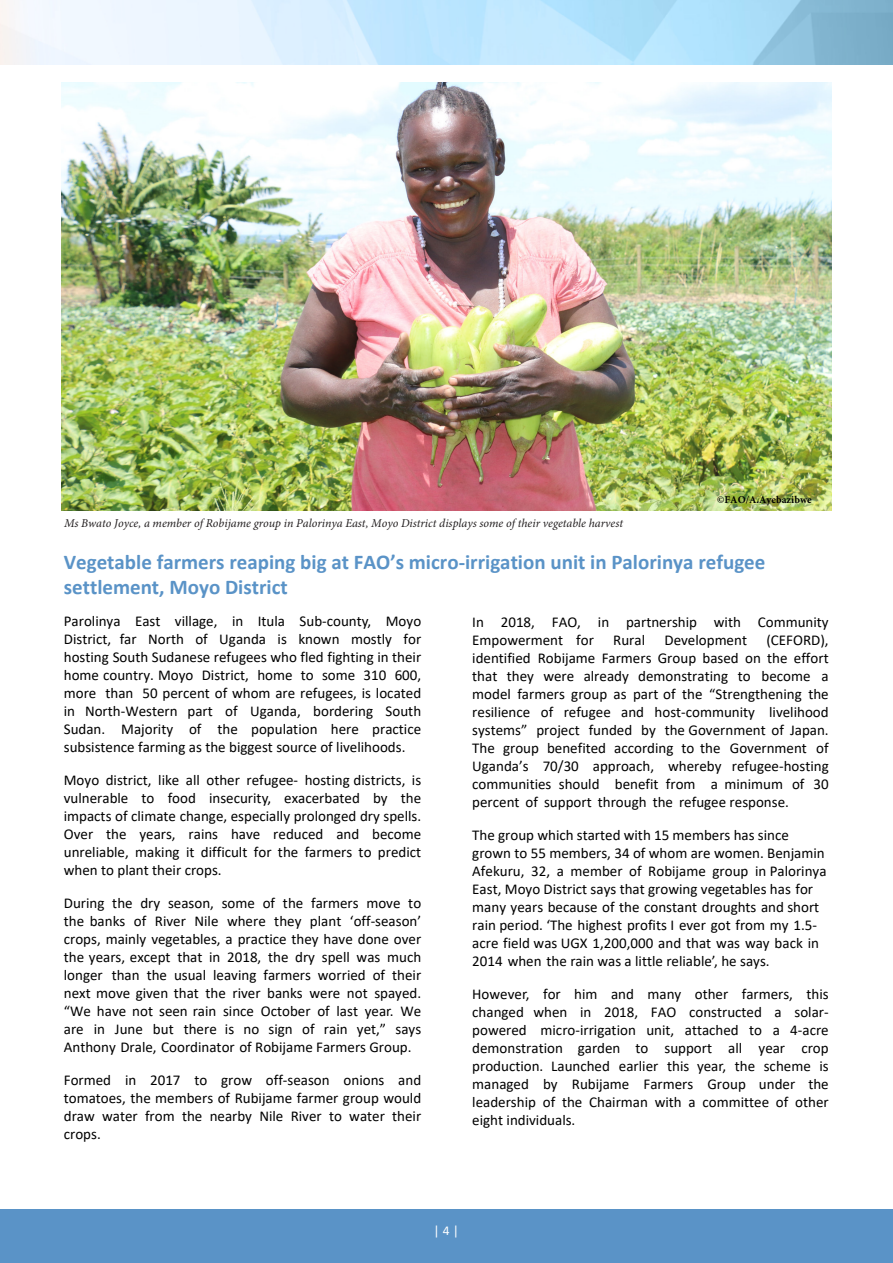
<style>
.page{position:relative;width:893px;height:1263px;background:#fff}
.page>*{position:absolute;margin:0;border:0;box-sizing:border-box;transform-origin:0 0}
.t1{font:700 21px/25.2px "Calibri";color:#5a93c7}
.Body_text{font:15px/18px "Calibri";color:#000;text-align:justify}
.Page_numbers{font:13.5px "Calibri";color:#fff}
.t2{font:italic 12px "Minion Pro";color:#231f20}
.t3{font:700 10.5px "Minion Pro";color:#000}
</style>
<div class="page">
<img style="left:0;top:0;width:893px;height:64px">
<img style="left:62px;top:82px;width:770px;height:428px">
<div style="left:0;top:1210px;width:893px;height:53px;background:#5a93c7"></div>
<p class="t3" style="left:717px;top:492px;width:96px">©FAO/A.Ayebazibwe</p>
<p class="t2" style="left:64px;top:515px;width:561px">Ms Bwato Joyce, a member of Robijame group in Palorinya East, Moyo District displays some of their vegetable harvest</p>
<p class="t1" style="left:64px;top:549px;width:703px">Vegetable farmers reaping big at FAO’s micro-irrigation unit in Palorinya refugee settlement, Moyo District</p>
<p class="Body_text" style="left:64px;top:612px;width:359px">Parolinya East village, in Itula Sub-county, Moyo District, far North of Uganda is known mostly for hosting South Sudanese refugees who fled fighting in their home country. Moyo District, home to some 310 600, more than 50 percent of whom are refugees, is located in North-Western part of Uganda, bordering South Sudan. Majority of the population here practice subsistence farming as the biggest source of livelihoods.</p>
<p class="Body_text" style="left:64px;top:771px;width:359px">Moyo district, like all other refugee- hosting districts, is vulnerable to food insecurity, exacerbated by the impacts of climate change, especially prolonged dry spells.<br>Over the years, rains have reduced and become unreliable, making it difficult for the farmers to predict when to plant their crops.</p>
<p class="Body_text" style="left:64px;top:894px;width:359px">During the dry season, some of the farmers move to the banks of River Nile where they plant ‘off-season’ crops, mainly vegetables, a practice they have done over the years, except that in 2018, the dry spell was much longer than the usual leaving farmers worried of their next move given that the river banks were not spayed. “We have not seen rain since October of last year. We are in June but there is no sign of rain yet,” says Anthony Drale, Coordinator of Robijame Farmers Group.</p>
<p class="Body_text" style="left:64px;top:1071px;width:359px">Formed in 2017 to grow off-season onions and tomatoes, the members of Rubijame farmer group would draw water from the nearby Nile River to water their crops.</p>
<p class="Body_text" style="left:472px;top:613px;width:358px">In 2018, FAO, in partnership with Community<br>Empowerment for</p>
<p class="Body_text" style="left:472px;top:631px;width:358px;text-indent:294px">(CEFORD), identified Robijame Farmers Group based on the effort that they were already demonstrating to become a model farmers group as part of the “Strengthening the resilience of refugee and host-community livelihood systems” project funded by the Government of Japan.<br>The group benefited according to the Government of Uganda’s 70/30 approach, whereby refugee-hosting communities should benefit from a minimum of 30 percent of support through the refugee response.</p>
<p class="Body_text" style="left:472px;top:826px;width:356px;text-align:left">The group which started with 15 members has since grown to 55 members, 34 of whom are women. Benjamin Afekuru, 32, a member of Robijame group in Palorinya East, Moyo District says that growing vegetables has for many years because of the constant droughts and short rain period. ‘The highest profits I ever got from my 1.5- acre field was UGX 1,200,000 and that was way back in 2014 when the rain was a little reliable’, he says.</p>
<p class="Body_text" style="left:472px;top:985px;width:358px">However, for him and many other farmers, this changed when in 2018, FAO constructed a solar&shy;powered micro-irrigation unit, attached to a 4-acre demonstration garden to support all year crop production. Launched earlier this year, the scheme is managed by Rubijame Farmers Group under the leadership of the Chairman with a committee of other eight individuals.</p>
<p class="Body_text" style="left:613px;top:631px;width:33px">Rural</p>
<p class="Body_text" style="left:664px;top:631px;width:84px">Development</p>
<p class="Page_numbers" style="left:434px;top:1221px;width:27px">| 4 |</p>
<p class="Page_numbers" style="left:434px;top:1225px;width:27px">| 4 |</p>
</div>
